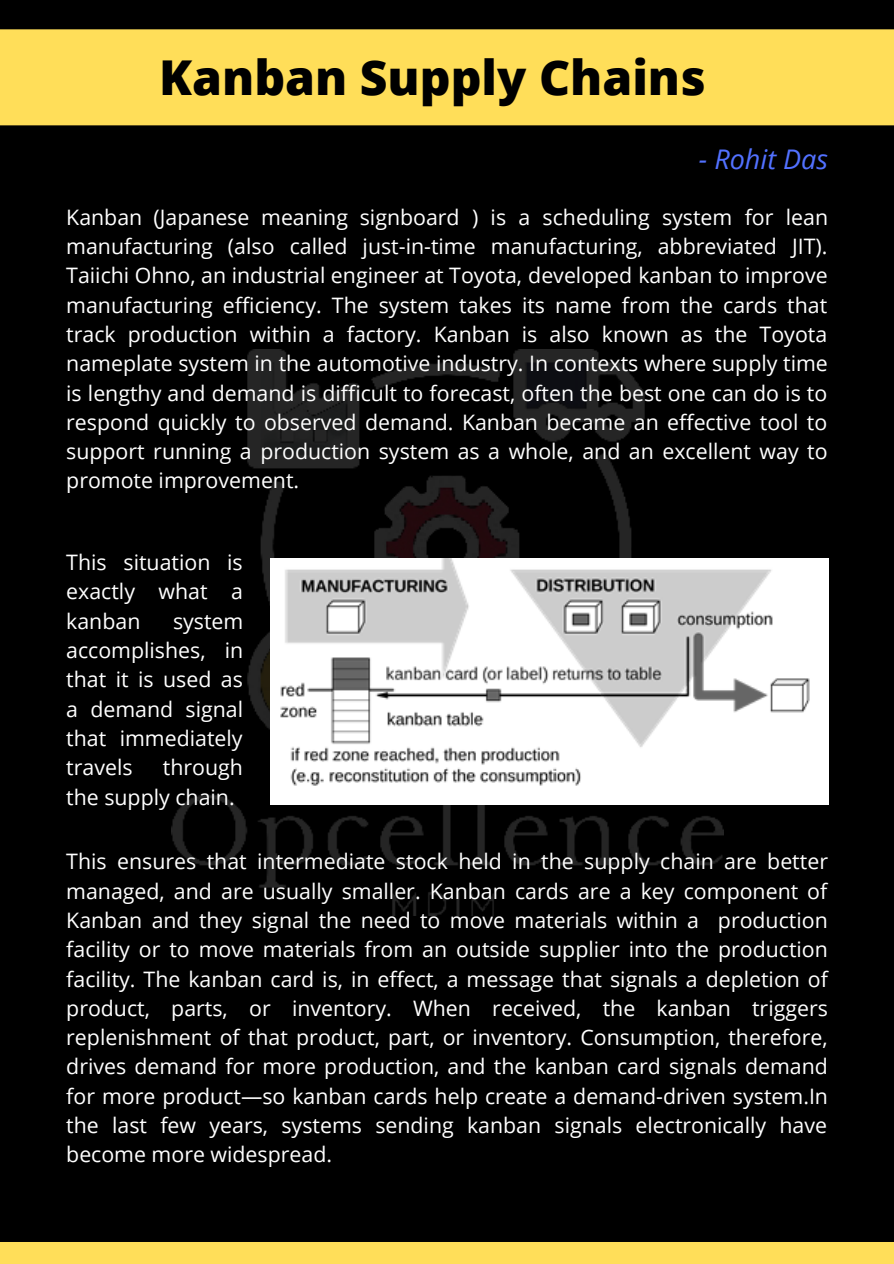
<style>
.page{position:relative;width:894px;height:1264px;background:#fff}
.page>*{position:absolute;margin:0;border:0;box-sizing:border-box;transform-origin:0 0}
.t1{font:800 48px "Open Sans";color:#000}
.t2{font:italic 27px "Open Sans";color:#5271ff}
.t3{font:21.3px/29.2px "Open Sans";color:#fff;text-align:justify}
</style>
<div class="page">
<div style="left:0;top:0;width:893px;height:1263px;background:#000"></div>
<img style="left:171px;top:349px;width:552px;height:566px">
<img style="left:270px;top:558px;width:558px;height:246px">
<div style="left:0;top:29px;width:893px;height:97px;background:#ffde59"></div>
<div style="left:0;top:1242px;width:893px;height:21px;background:#ffde59"></div>
<p class="t1" style="left:159px;top:44px;width:548px">Kanban Supply Chains</p>
<p class="t2" style="left:698px;top:140px;width:130px">- Rohit Das</p>
<p class="t3" style="left:66px;top:202px;width:763px">Kanban (Japanese meaning signboard ) is a scheduling system for lean manufacturing (also called just-in-time manufacturing, abbreviated JIT).<br>Taiichi Ohno, an industrial engineer at Toyota, developed kanban to improve manufacturing efficiency. The system takes its name from the cards that track production within a factory. Kanban is also known as the Toyota nameplate system in the automotive industry. In contexts where supply time is lengthy and demand is difficult to forecast, often the best one can do is to respond quickly to observed demand. Kanban became an effective tool to support running a production system as a whole, and an excellent way to promote improvement.</p>
<p class="t3" style="left:66px;top:547px;width:178px">This situation is exactly what a kanban</p>
<p class="t3" style="left:66px;top:606px;width:179px;text-indent:107px">system accomplishes, in that it is used as a demand signal that immediately travels</p>
<p class="t3" style="left:66px;top:752px;width:178px;text-indent:97px">through the supply chain.</p>
<p class="t3" style="left:66px;top:846px;width:763px">This ensures that intermediate stock held in the supply chain are better managed, and are usually smaller. Kanban cards are a key component of Kanban and they signal the need to move materials within a production facility or to move materials from an outside supplier into the production facility. The kanban card is, in effect, a message that signals a depletion of product, parts, or inventory. When received, the kanban triggers replenishment of that product, part, or inventory. Consumption, therefore, drives demand for more production, and the kanban card signals demand for more product—so kanban cards help create a demand-driven system.In the last few years, systems sending kanban signals electronically have become more widespread.</p>
</div>
